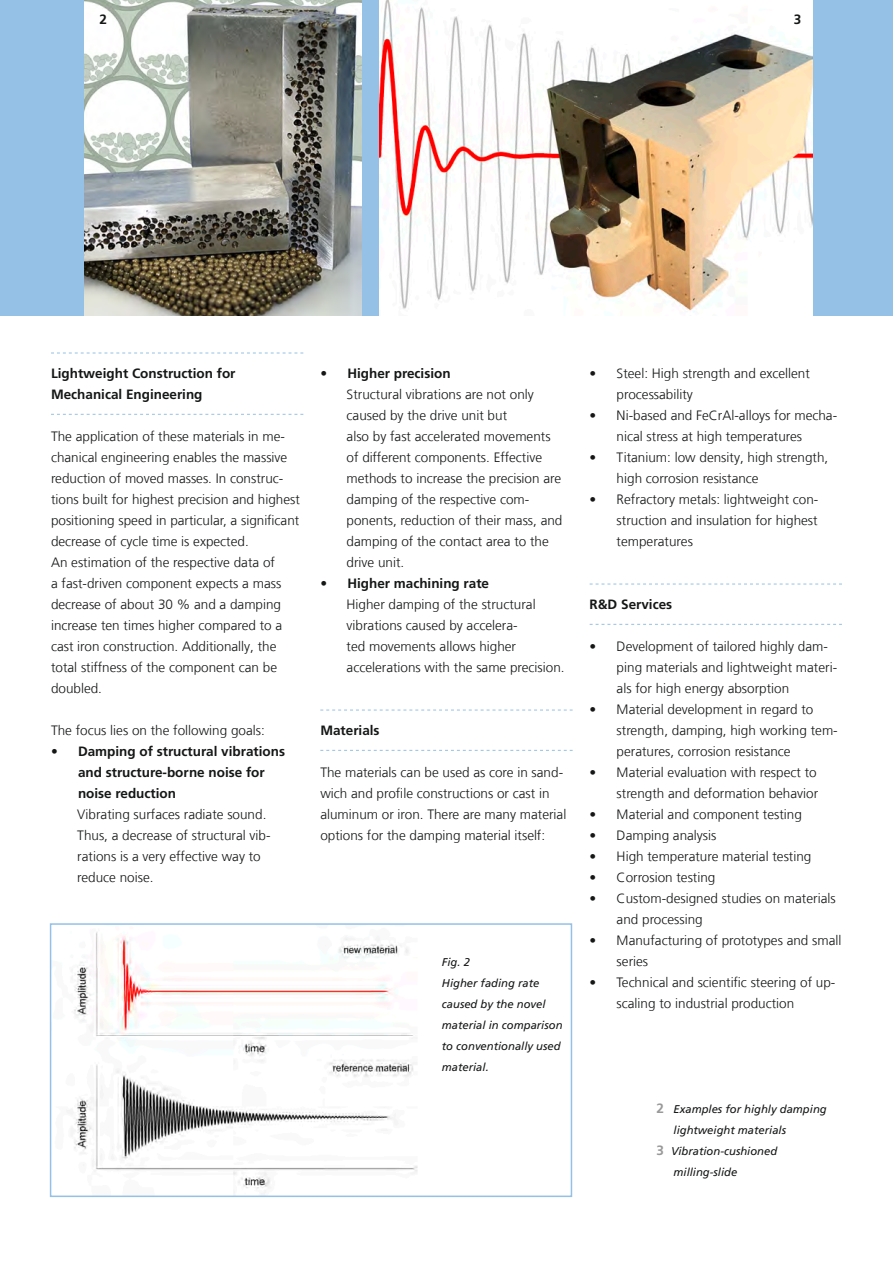
<style>
.page{position:relative;width:893px;height:1263px;background:#fff}
.page>*{position:absolute;margin:0;border:0;box-sizing:border-box;transform-origin:0 0}
._06_Fließtext{font:300 13.5px/21px "Frutiger LT Com";color:#151616}
._07_Zwischenüberschr{font:300 13.5px/21px "Frutiger LT Com";color:#151616}
._06_Fließtext-2{font:700 13.5px/21px "Frutiger LT Com";color:#151616}
._11_Zwischenüberschr{font:700 13.5px/21px "Frutiger LT Com";color:#151616}
._05_Marginalie_Bildu{font:italic 11.25px/21px "Frutiger LT Com";color:#151616}
.s1{font-weight:700;font-style:normal;font-size:13.5px;color:#999}
</style>
<div class="page">
<div style="left:0;top:0;width:893px;height:315px;background:#94c1e5"></div>
<svg style="left:51px;top:353px;width:252px;height:1px"></svg>
<svg style="left:51px;top:414px;width:252px;height:1px"></svg>
<svg style="left:590px;top:584px;width:252px;height:1px"></svg>
<svg style="left:590px;top:624px;width:252px;height:1px"></svg>
<svg style="left:320px;top:710px;width:253px;height:1px"></svg>
<svg style="left:320px;top:750px;width:253px;height:1px"></svg>
<img style="left:379px;top:0;width:433px;height:315px">
<img style="left:67px;top:932px;width:351px;height:262px">
<div style="left:50px;top:923px;width:522px;height:274px;border:2px solid #94c1e5"></div>
<img style="left:84px;top:0;width:277px;height:315px">
<p class="_06_Fließtext-2" style="left:99px;top:9px;width:9px">2</p>
<p class="_06_Fließtext-2" style="left:794px;top:9px;width:9px">3</p>
<p class="_11_Zwischenüberschr" style="left:51px;top:363px;width:186px">Lightweight Construction for<br>Mechanical Engineering</p>
<p class="_06_Fließtext" style="left:51px;top:426px;width:250px">The application of these materials in me&shy;chanical engineering enables the massive reduction of moved masses. In construc&shy;tions built for highest precision and highest positioning speed in particular, a significant decrease of cycle time is expected.</p>
<p class="_06_Fließtext" style="left:51px;top:552px;width:233px">An estimation of the respective data of a fast-driven component expects a mass decrease of about 30 % and a damping increase ten times higher compared to a cast iron construction. Additionally, the total stiffness of the component can be doubled.</p>
<p class="_06_Fließtext" style="left:51px;top:720px;width:215px">The focus lies on the following goals:</p>
<p class="_06_Fließtext-2" style="left:78px;top:741px;width:209px;text-indent:-27px">• Damping of structural vibrations and structure-borne noise for noise reduction</p>
<p class="_06_Fließtext" style="left:77px;top:804px;width:195px">Vibrating surfaces radiate sound.<br>Thus, a decrease of structural vib&shy;rations is a very effective way to reduce noise.</p>
<p class="_06_Fließtext-2" style="left:320px;top:363px;width:132px">• Higher precision</p>
<p class="_06_Fließtext" style="left:347px;top:384px;width:216px">Structural vibrations are not only caused by the drive unit but<br>also by fast accelerated movements of different components. Effective methods to increase the precision are</p>
<p class="_06_Fließtext" style="left:347px;top:489px;width:217px">damping of the respective com&shy;ponents, reduction of their mass, and damping of the contact area to the drive unit.</p>
<p class="_06_Fließtext-2" style="left:320px;top:573px;width:170px">• Higher machining rate</p>
<p class="_06_Fließtext" style="left:347px;top:594px;width:220px">Higher damping of the structural vibrations caused by accelera-<br>ted movements allows higher accelerations with the same precision.</p>
<p class="_11_Zwischenüberschr" style="left:320px;top:720px;width:61px">Materials</p>
<p class="_07_Zwischenüberschr" style="left:320px;top:762px;width:248px">The materials can be used as core in sand&shy;wich and profile constructions or cast in aluminum or iron. There are many material options for the damping material itself:</p>
<p class="_05_Marginalie_Bildu" style="left:442px;top:952px;width:30px">Fig. 2</p>
<p class="_05_Marginalie_Bildu" style="left:442px;top:973px;width:99px">Higher fading rate</p>
<p class="_05_Marginalie_Bildu" style="left:442px;top:994px;width:122px">caused by the novel material in comparison to conventionally used material.</p>
<p class="_07_Zwischenüberschr" style="left:617px;top:363px;width:195px;text-indent:-27px">• Steel: High strength and excellent processability</p>
<p class="_07_Zwischenüberschr" style="left:590px;top:405px;width:249px;text-align:center">• Ni-based and FeCrAl-alloys for mecha&shy;nical stress at high temperatures</p>
<p class="_07_Zwischenüberschr" style="left:617px;top:447px;width:213px;text-indent:-27px">• Titanium: low density, high strength, high corrosion resistance</p>
<p class="_07_Zwischenüberschr" style="left:617px;top:489px;width:203px;text-align:justify;text-indent:-27px">• Refractory metals: lightweight con&shy;struction and insulation for highest temperatures</p>
<p class="_11_Zwischenüberschr" style="left:590px;top:594px;width:84px">R&amp;D Services</p>
<p class="_07_Zwischenüberschr" style="left:617px;top:636px;width:222px;text-indent:-27px">• Development of tailored highly dam&shy;ping materials and lightweight materi&shy;als for high energy absorption</p>
<p class="_07_Zwischenüberschr" style="left:617px;top:699px;width:223px;text-indent:-27px">• Material development in regard to strength, damping, high working tem&shy;peratures, corrosion resistance</p>
<p class="_07_Zwischenüberschr" style="left:590px;top:762px;width:230px;text-align:right">• Material evaluation with respect to strength and deformation behavior</p>
<p class="_07_Zwischenüberschr" style="left:590px;top:804px;width:214px">• Material and component testing</p>
<p class="_07_Zwischenüberschr" style="left:590px;top:825px;width:128px">• Damping analysis</p>
<p class="_07_Zwischenüberschr" style="left:590px;top:846px;width:223px">• High temperature material testing</p>
<p class="_07_Zwischenüberschr" style="left:590px;top:867px;width:127px">• Corrosion testing</p>
<p class="_07_Zwischenüberschr" style="left:617px;top:888px;width:221px;text-indent:-27px">• Custom-designed studies on materials and processing</p>
<p class="_07_Zwischenüberschr" style="left:617px;top:930px;width:226px;text-indent:-27px">• Manufacturing of prototypes and small series</p>
<p class="_07_Zwischenüberschr" style="left:617px;top:972px;width:220px;text-indent:-27px">• Technical and scientific steering of up&shy;scaling to industrial production</p>
<p class="_05_Marginalie_Bildu" style="left:674px;top:1099px;width:155px;text-indent:-17px"><span class="s1">2</span> Examples for highly damping lightweight materials</p>
<p class="_05_Marginalie_Bildu" style="left:657px;top:1141px;width:122px"><span class="s1">3</span> Vibration-cushioned</p>
<p class="_05_Marginalie_Bildu" style="left:674px;top:1162px;width:65px">milling-slide</p>
</div>
